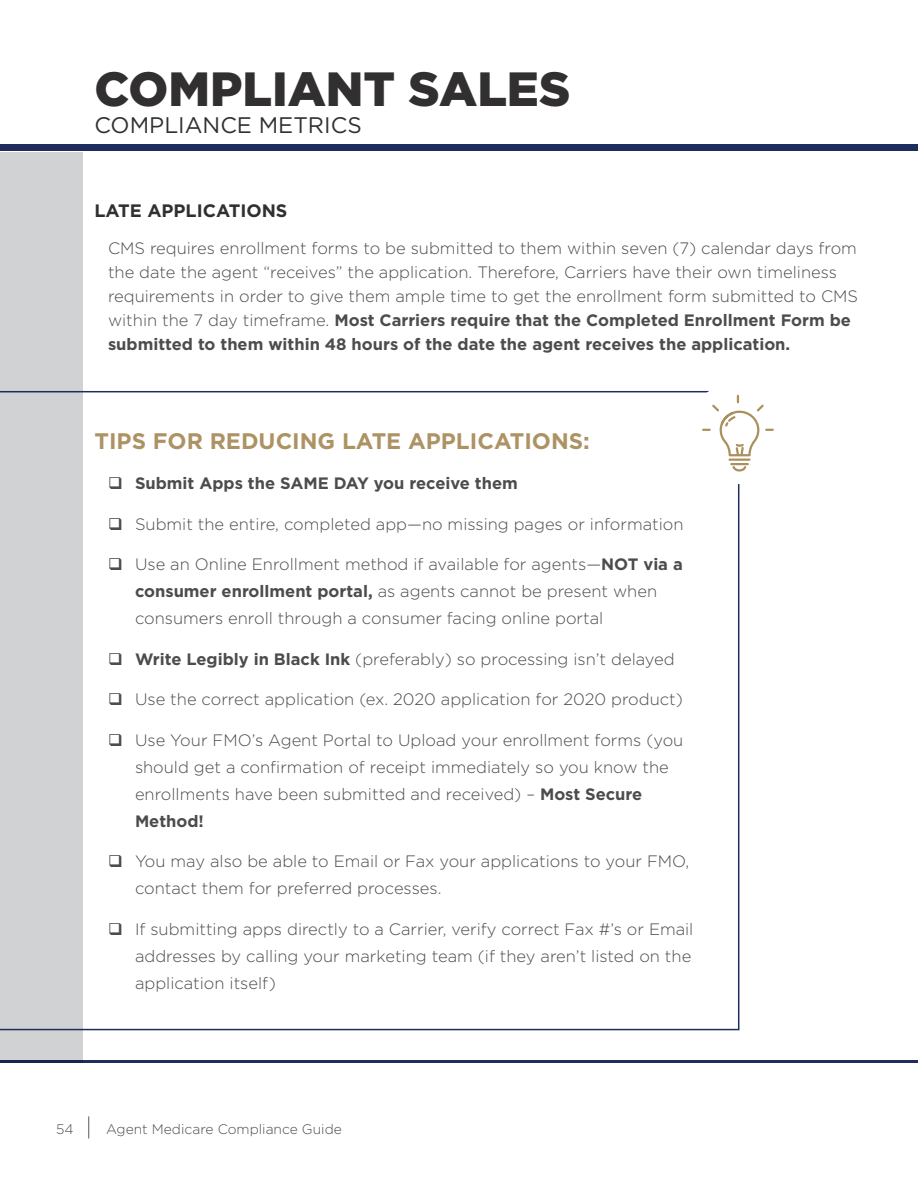
<style>
.page{position:relative;width:918px;height:1188px;background:#fff}
.page>*{position:absolute;margin:0;border:0;box-sizing:border-box;transform-origin:0 0}
.Headline_2{font:900 48px "Gotham";color:#312f30}
.Subhead{font:700 22.5px "Gotham";color:#ad9364}
.Subhead-2{font:22.5px "Gotham";color:#312f30}
.Subheads_Body{font:700 18px "Gotham";color:#312f30}
.Body{font:300 16.5px/27px "Gotham";color:#4b4c4d}
.t1{font:700 16.5px "Gotham";color:#4b4c4d}
.t2{font:300 13.8px "Gotham";color:#4b4c4d}
.s1{font-weight:700}
</style>
<div class="page">
<svg style="left:88px;top:1116px;width:1px;height:23px"></svg>
<div style="left:0;top:152px;width:82px;height:911px;background:#d1d2d4"></div>
<div style="left:0;top:144px;width:918px;height:7px;background:#1e2d5e"></div>
<hr style="left:0;top:1060px;width:918px;height:3px;background:#1e2d5e">
<svg style="left:0;top:391px;width:739px;height:639px"></svg>
<div style="left:687px;top:382px;width:102px;height:102px;background:#fff;border-radius:50%"></div>
<svg style="left:701px;top:394px;width:73px;height:79px"></svg>
<svg style="left:109px;top:477px;width:12px;height:12px"></svg>
<svg style="left:109px;top:518px;width:12px;height:12px"></svg>
<svg style="left:109px;top:558px;width:12px;height:12px"></svg>
<svg style="left:109px;top:653px;width:12px;height:12px"></svg>
<svg style="left:109px;top:693px;width:12px;height:12px"></svg>
<svg style="left:109px;top:734px;width:12px;height:12px"></svg>
<svg style="left:109px;top:855px;width:12px;height:12px"></svg>
<svg style="left:109px;top:923px;width:12px;height:12px"></svg>
<p class="Headline_2" style="left:94px;top:56px;width:477px">COMPLIANT SALES</p>
<p class="Subhead-2" style="left:94px;top:111px;width:269px">COMPLIANCE METRICS</p>
<p class="Subheads_Body" style="left:94px;top:199px;width:194px">LATE APPLICATIONS</p>
<p class="Body" style="left:108px;top:236px;width:752px;line-height:24px">CMS requires enrollment forms to be submitted to them within seven (7) calendar days from the date the agent “receives” the application. Therefore, Carriers have their own timeliness requirements in order to give them ample time to get the enrollment form submitted to CMS within the 7 day timeframe. <span class="s1">Most Carriers require that the Completed Enrollment Form be submitted to them within 48 hours of the date the agent receives the application.</span></p>
<p class="Subhead" style="left:94px;top:426px;width:497px">TIPS FOR REDUCING LATE APPLICATIONS:</p>
<p class="t1" style="left:135px;top:472px;width:384px">Submit Apps the SAME DAY you receive them</p>
<p class="Body" style="left:135px;top:510px;width:550px">Submit the entire, completed app—no missing pages or information</p>
<p class="Body" style="left:135px;top:550px;width:549px">Use an Online Enrollment method if available for agents—<span class="s1">NOT via a consumer enrollment portal,</span> as agents cannot be present when consumers enroll through a consumer facing online portal</p>
<p class="Body" style="left:135px;top:645px;width:541px"><span class="s1">Write Legibly in Black Ink</span> (preferably) so processing isn’t delayed</p>
<p class="Body" style="left:135px;top:685px;width:549px">Use the correct application (ex. 2020 application for 2020 product)</p>
<p class="Body" style="left:135px;top:726px;width:550px">Use Your FMO’s Agent Portal to Upload your enrollment forms (you should get a confirmation of receipt immediately so you know the enrollments have been submitted and received) – <span class="s1">Most Secure Method!</span></p>
<p class="Body" style="left:135px;top:847px;width:556px">You may also be able to Email or Fax your applications to your FMO, contact them for preferred processes.</p>
<p class="Body" style="left:135px;top:915px;width:560px">If submitting apps directly to a Carrier, verify correct Fax #’s or Email addresses by calling your marketing team (if they aren’t listed on the application itself)</p>
<p class="t2" style="left:56px;top:1120px;width:19px">54</p>
<p class="t2" style="left:106px;top:1120px;width:237px">Agent Medicare Compliance Guide</p>
</div>
